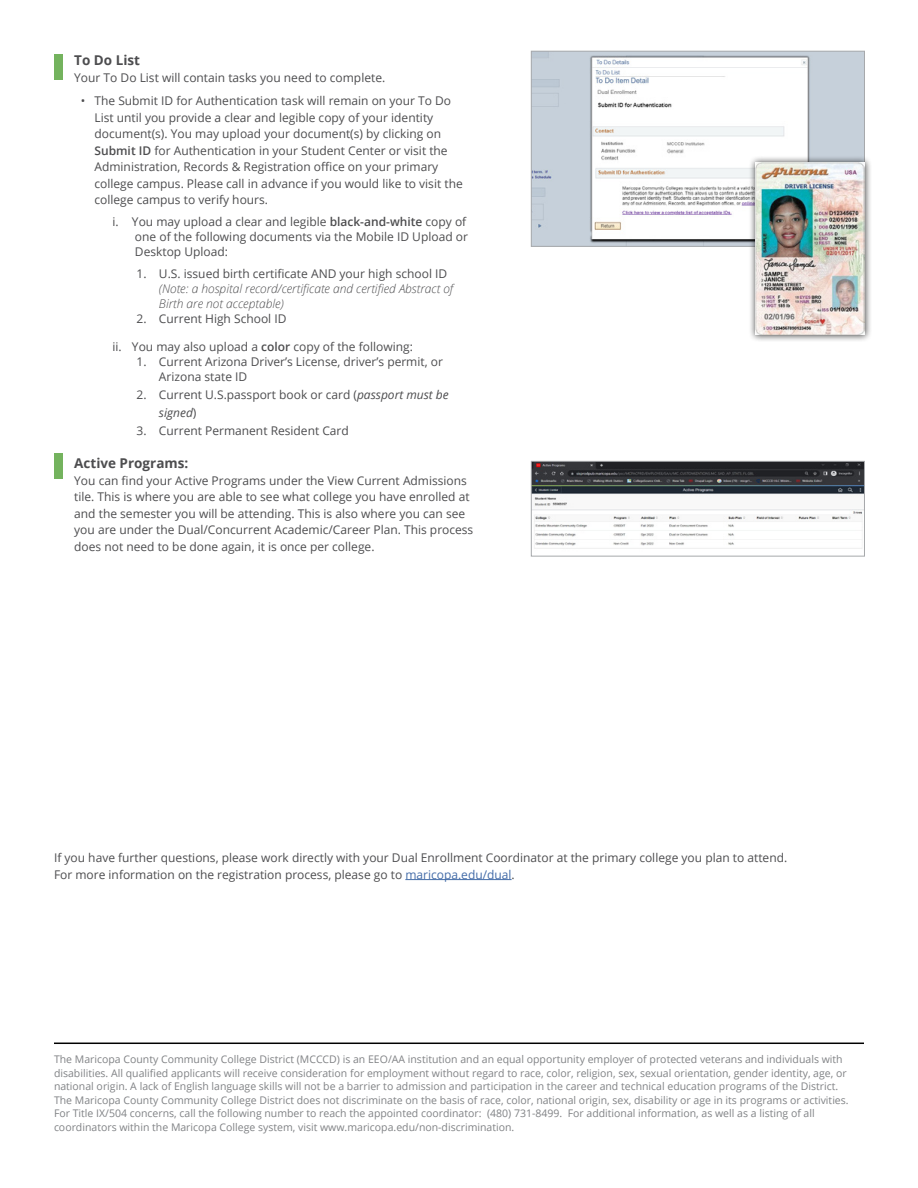
<style>
.page{position:relative;width:918px;height:1188px;background:#fff}
.page>*{position:absolute;margin:0;border:0;box-sizing:border-box;transform-origin:0 0}
.t1{font:700 13.5px "Open Sans";color:#4d4d4f}
.t2{font:12px/16.5px "Open Sans";color:#4d4d4f}
.t3{font:italic 300 12px/15px "Open Sans";color:#4d4d4f}
.t4{font:10.5px/13.5px "Open Sans";color:#808285}
.s1{font-weight:600}
.s2{font-style:italic}
.s3{color:#456da9}
</style>
<div class="page">
<div style="left:54px;top:54px;width:8px;height:26px;background:#74b35e"></div>
<div style="left:54px;top:454px;width:8px;height:25px;background:#74b35e"></div>
<img style="left:533px;top:53px;width:330px;height:192px">
<div style="left:531px;top:51px;width:334px;height:196px;border:1px solid #a7a9ac"></div>
<div style="left:748px;top:155px;width:124px;height:187px;background:#000;opacity:.75"></div>
<img style="left:755px;top:162px;width:110px;height:173px">
<img style="left:533px;top:463px;width:330px;height:86px">
<div style="left:531px;top:461px;width:334px;height:95px;border:1px solid #a7a9ac"></div>
<hr style="left:54px;top:1043px;width:810px;height:1px;background:#000">
<hr style="left:405px;top:879px;width:107px;height:1px;background:#456da9">
<p class="t1" style="left:74px;top:51px;width:67px">To Do List</p>
<p class="t2" style="left:74px;top:69px;width:313px">Your To Do List will contain tasks you need to complete.</p>
<p class="t2" style="left:94px;top:92px;width:370px;text-indent:-14px">• The Submit ID for Authentication task will remain on your To Do List until you provide a clear and legible copy of your identity document(s). You may upload your document(s) by clicking on <span class="s1">Submit ID</span> for Authentication in your Student Center or visit the Administration, Records &amp; Registration office on your primary college campus. Please call in advance if you would like to visit the college campus to verify hours.</p>
<p class="t2" style="left:135px;top:214px;width:335px;line-height:15px;text-indent:-22px">i. You may upload a clear and legible <span class="s1">black-and-white</span> copy of one of the following documents via the Mobile ID Upload or<br>Desktop Upload:</p>
<p class="t2" style="left:136px;top:265px;width:312px">1. U.S. issued birth certificate AND your high school ID</p>
<p class="t3" style="left:159px;top:280px;width:296px">(Note: a hospital record/certificate and certified Abstract of<br>Birth are not acceptable)</p>
<p class="t2" style="left:136px;top:310px;width:152px">2. Current High School ID</p>
<p class="t2" style="left:112px;top:338px;width:302px">ii. You may also upload a <span class="s1">color</span> copy of the following:</p>
<p class="t2" style="left:159px;top:354px;width:285px;line-height:15px;text-indent:-22px">1. Current Arizona Driver’s License, driver’s permit, or<br>Arizona state ID</p>
<p class="t2" style="left:159px;top:385px;width:291px;line-height:18px;text-indent:-22px">2. Current U.S.passport book or card (<span class="s2">passport must be signed</span>)</p>
<p class="t2" style="left:136px;top:422px;width:214px">3. Current Permanent Resident Card</p>
<p class="t1" style="left:74px;top:454px;width:116px">Active Programs:</p>
<p class="t2" style="left:74px;top:472px;width:401px">You can find your Active Programs under the View Current Admissions tile. This is where you are able to see what college you have enrolled at and the semester you will be attending. This is also where you can see you are under the Dual/Concurrent Academic/Career Plan. This process does not need to be done again, it is once per college.</p>
<p class="t2" style="left:54px;top:849px;width:735px">If you have further questions, please work directly with your Dual Enrollment Coordinator at the primary college you plan to attend.<br>For more information on the registration process, please go to <span class="s3">maricopa.edu/dual</span>.</p>
<p class="t4" style="left:54px;top:1052px;width:796px">The Maricopa County Community College District (MCCCD) is an EEO/AA institution and an equal opportunity employer of protected veterans and individuals with disabilities. All qualified applicants will receive consideration for employment without regard to race, color, religion, sex, sexual orientation, gender identity, age, or national origin. A lack of English language skills will not be a barrier to admission and participation in the career and technical education programs of the District.<br>The Maricopa County Community College District does not discriminate on the basis of race, color, national origin, sex, disability or age in its programs or activities.<br>For Title IX/504 concerns, call the following number to reach the appointed coordinator: (480) 731-8499. For additional information, as well as a listing of all coordinators within the Maricopa College system, visit www.maricopa.edu/non-discrimination.</p>
</div>
